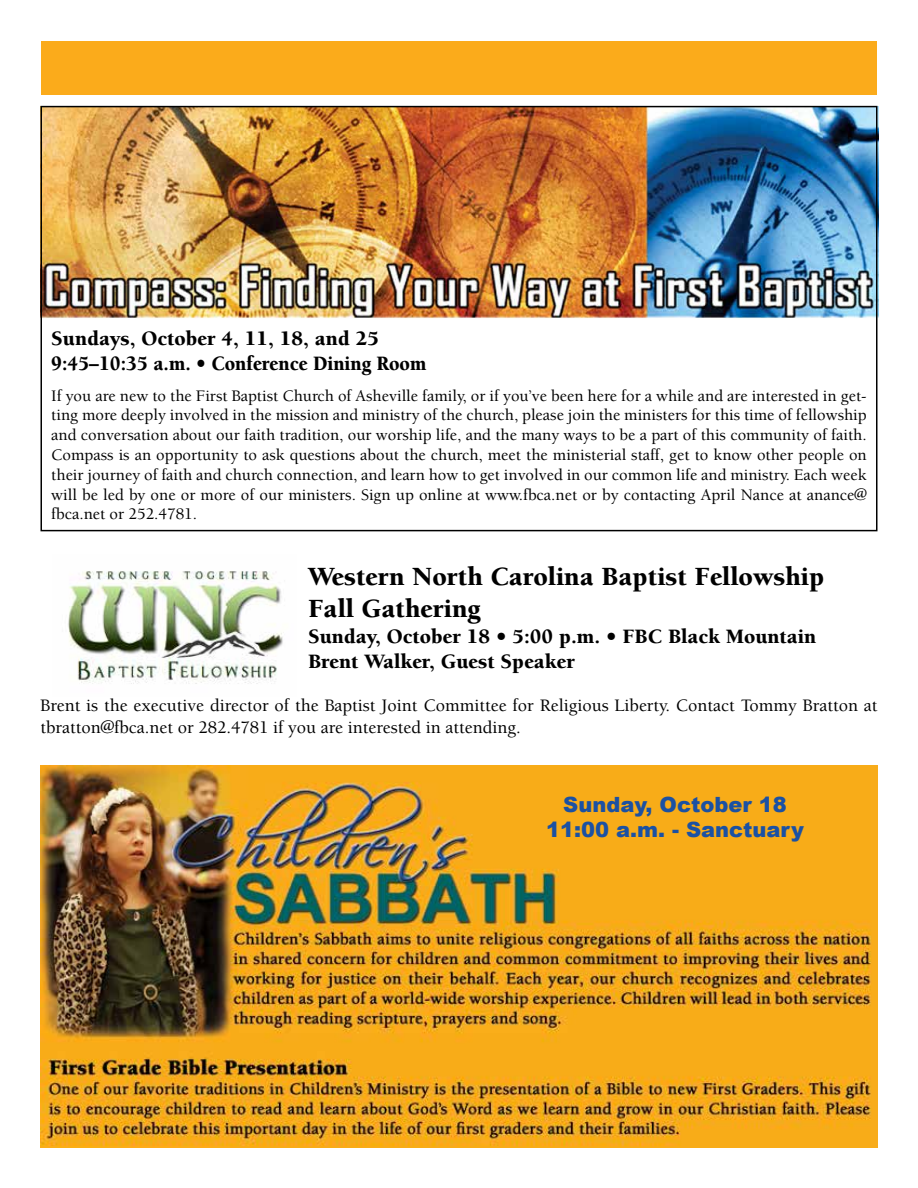
<style>
.page{position:relative;width:918px;height:1188px;background:#fff}
.page>*{position:absolute;margin:0;border:0;box-sizing:border-box;transform-origin:0 0}
.t1{font:900 27px/32.4px "Berkeley Std";color:#000}
.t2{font:900 21px/25.2px "Berkeley Std";color:#000}
.t3{font:900 21px/25.2px "Arial";color:#1b51a3;text-align:center}
.t4{font:500 18px/21.6px "Berkeley Std";color:#000}
.t5{font:500 16.5px/19.8px "Berkeley Std";color:#000;text-align:justify}
</style>
<div class="page">
<div style="left:41px;top:41px;width:836px;height:54px;background:#fbab1b"></div>
<img style="left:68px;top:571px;width:215px;height:113px">
<img style="left:43px;top:109px;width:832px;height:210px">
<img style="left:40px;top:765px;width:838px;height:382px">
<div style="left:40px;top:106px;width:838px;height:425px;border:2px solid #000"></div>
<p class="t2" style="left:51px;top:326px;width:377px">Sundays, October 4, 11, 18, and 25<br>9:45–10:35 a.m. • Conference Dining Room</p>
<p class="t5" style="left:51px;top:386px;width:817px">If you are new to the First Baptist Church of Asheville family, or if you’ve been here for a while and are interested in get&shy;ting more deeply involved in the mission and ministry of the church, please join the ministers for this time of fellowship and conversation about our faith tradition, our worship life, and the many ways to be a part of this community of faith.<br>Compass is an opportunity to ask questions about the church, meet the ministerial staff, get to know other people on their journey of faith and church connection, and learn how to get involved in our common life and ministry. Each week will be led by one or more of our ministers. Sign up online at www.fbca.net or by contacting April Nance at anance@ fbca.net or 252.4781.</p>
<h1 class="t1" style="left:308px;top:561px;width:518px">Western North Carolina Baptist Fellowship<br>Fall Gathering</h1>
<p class="t2" style="left:308px;top:624px;width:510px">Sunday, October 18 • 5:00 p.m. • FBC Black Mountain<br>Brent Walker, Guest Speaker</p>
<p class="t4" style="left:40px;top:695px;width:839px">Brent is the executive director of the Baptist Joint Committee for Religious Liberty. Contact Tommy Bratton at tbratton@fbca.net or 282.4781 if you are interested in attending.</p>
<p class="t3" style="left:546px;top:791px;width:259px">Sunday, October 18<br>11:00 a.m. - Sanctuary</p>
</div>
